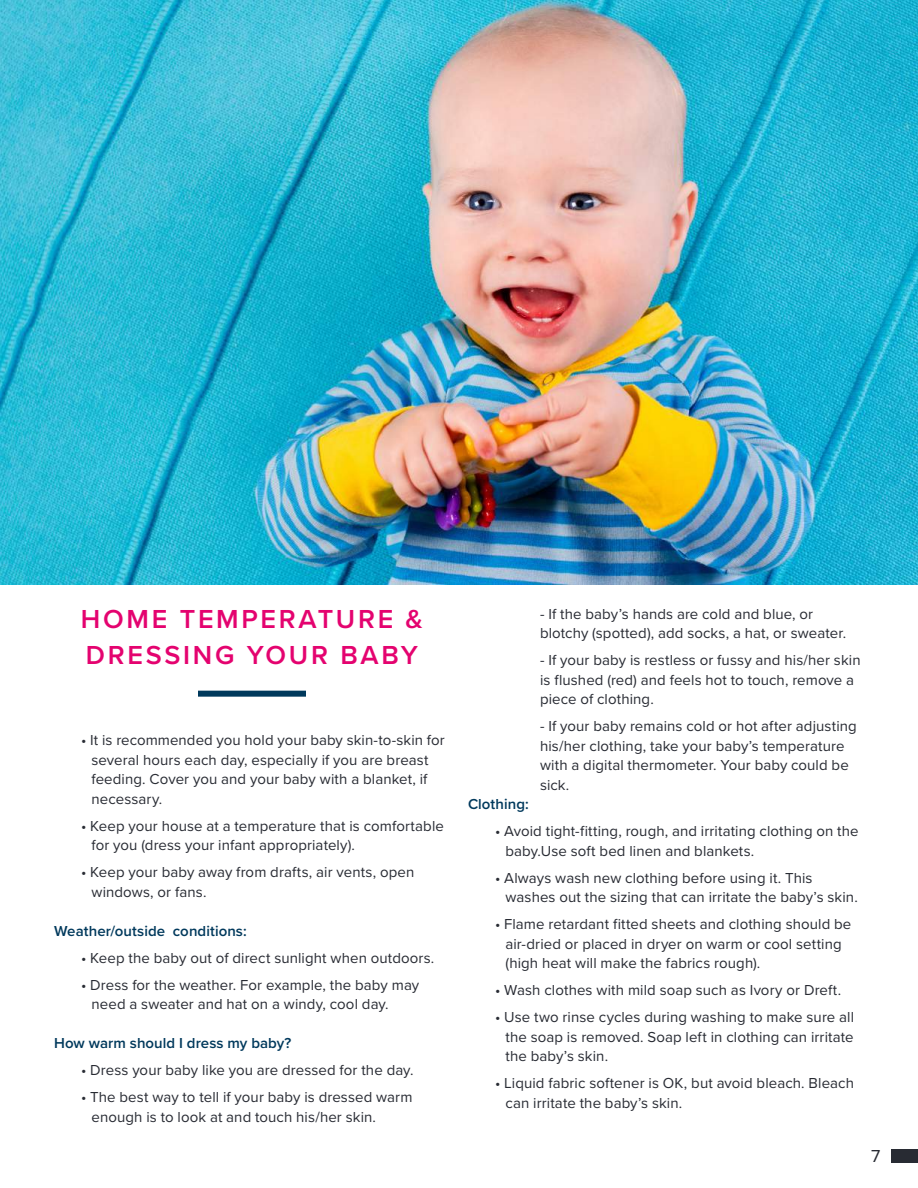
<style>
.page{position:relative;width:918px;height:1188px;background:#fff}
.page>*{position:absolute;margin:0;border:0;box-sizing:border-box;transform-origin:0 0}
.t1{font:600 27px/36px "Proxima Nova";letter-spacing:.1em;color:#e4036f}
.t2{font:18px "Proxima Nova";color:#282b33}
.t3{font:15px/19.5px "Proxima Nova";letter-spacing:.005em;color:#282b33}
.t4{font:600 15px "Proxima Nova";letter-spacing:.005em;color:#00395c}
</style>
<div class="page">
<div style="left:891px;top:1150px;width:27px;height:13px;background:#282b33"></div>
<div style="left:198px;top:691px;width:108px;height:6px;background:#00395c"></div>
<img style="left:0;top:0;width:918px;height:585px">
<h1 class="t1" style="left:81px;top:600px;width:344px">HOME TEMPERATURE &amp;<br>DRESSING YOUR BABY</h1>
<p class="t3" style="left:92px;top:730px;width:355px;text-indent:-10px">• It is recommended you hold your baby skin-to-skin for several hours each day, especially if you are breast feeding. Cover you and your baby with a blanket, if necessary.</p>
<p class="t3" style="left:92px;top:815px;width:354px;text-indent:-10px">• Keep your house at a temperature that is comfortable for you (dress your infant appropriately).</p>
<p class="t3" style="left:92px;top:862px;width:324px;text-indent:-10px">• Keep your baby away from drafts, air vents, open windows, or fans.</p>
<p class="t4" style="left:54px;top:919px;width:194px">Weather/outside conditions:</p>
<p class="t3" style="left:81px;top:947px;width:355px">• Keep the baby out of direct sunlight when outdoors.</p>
<p class="t3" style="left:92px;top:974px;width:329px;text-indent:-10px">• Dress for the weather. For example, the baby may need a sweater and hat on a windy, cool day.</p>
<p class="t4" style="left:54px;top:1032px;width:239px">How warm should I dress my baby?</p>
<p class="t3" style="left:81px;top:1060px;width:334px">• Dress your baby like you are dressed for the day.</p>
<p class="t3" style="left:92px;top:1087px;width:322px;text-indent:-10px">• The best way to tell if your baby is dressed warm enough is to look at and touch his/her skin.</p>
<p class="t3" style="left:540px;top:603px;width:308px">- If the baby’s hands are cold and blue, or blotchy (spotted), add socks, a hat, or sweater.</p>
<p class="t3" style="left:540px;top:650px;width:322px">- If your baby is restless or fussy and his/her skin is flushed (red) and feels hot to touch, remove a piece of clothing.</p>
<p class="t3" style="left:540px;top:716px;width:318px">- If your baby remains cold or hot after adjusting his/her clothing, take your baby’s temperature with a digital thermometer. Your baby could be sick.</p>
<p class="t4" style="left:468px;top:793px;width:62px">Clothing:</p>
<p class="t3" style="left:506px;top:821px;width:355px;text-indent:-10px">• Avoid tight-fitting, rough, and irritating clothing on the baby.Use soft bed linen and blankets.</p>
<p class="t3" style="left:506px;top:867px;width:354px;text-indent:-10px">• Always wash new clothing before using it. This washes out the sizing that can irritate the baby’s skin.</p>
<p class="t3" style="left:506px;top:914px;width:347px;text-indent:-10px">• Flame retardant fitted sheets and clothing should be air-dried or placed in dryer on warm or cool setting (high heat will make the fabrics rough).</p>
<p class="t3" style="left:495px;top:980px;width:348px">• Wash clothes with mild soap such as Ivory or Dreft.</p>
<p class="t3" style="left:506px;top:1007px;width:350px;text-align:justify;text-indent:-10px">• Use two rinse cycles during washing to make sure all the soap is removed. Soap left in clothing can irritate the baby’s skin.</p>
<p class="t3" style="left:506px;top:1073px;width:350px;text-indent:-10px">• Liquid fabric softener is OK, but avoid bleach. Bleach can irritate the baby’s skin.</p>
<p class="t2" style="left:871px;top:1143px;width:11px">7</p>
</div>
